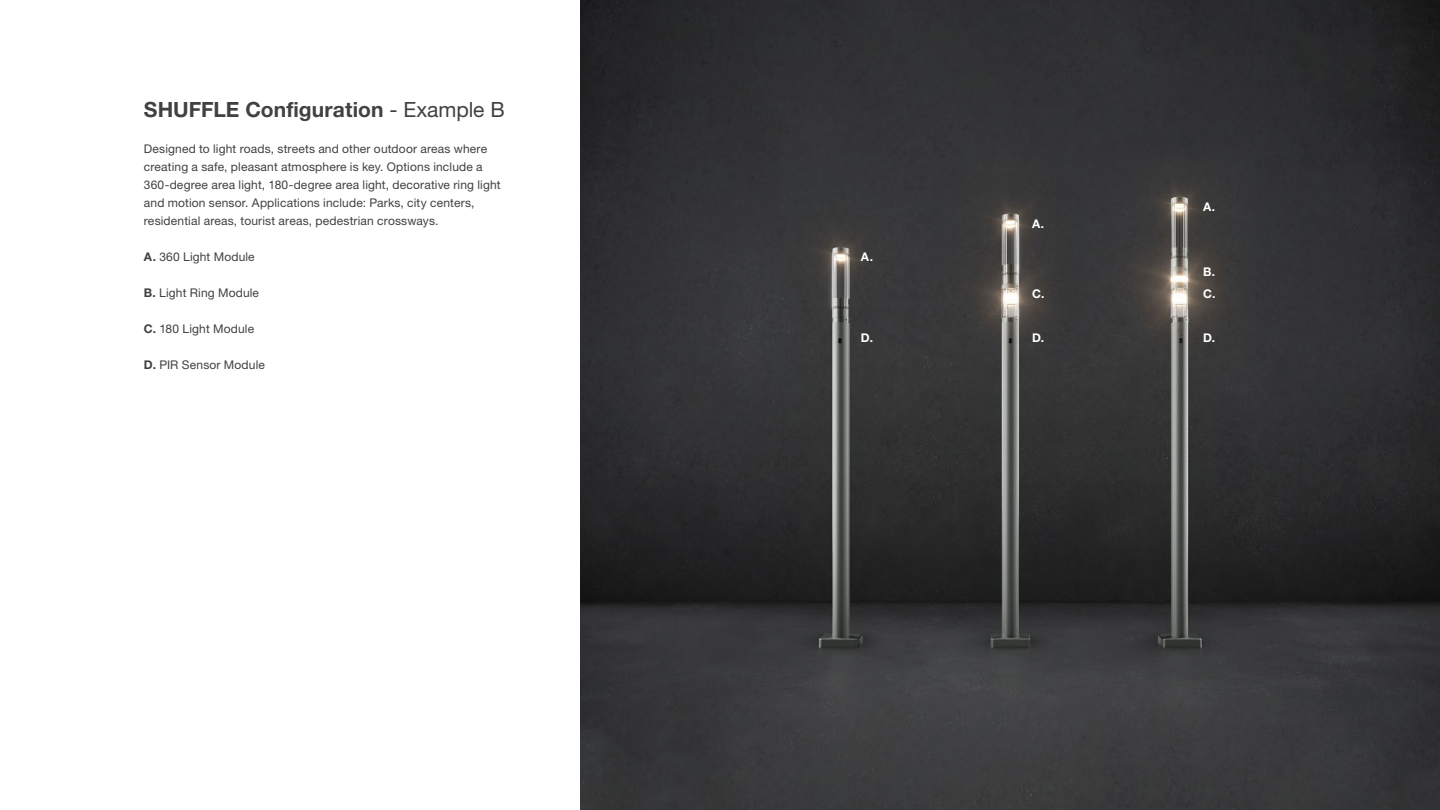
<style>
.page{position:relative;width:1440px;height:810px;background:#fff}
.page>*{position:absolute;margin:0;border:0;box-sizing:border-box;transform-origin:0 0}
.t1{font:700 21px "Helvetica Neue LT Pro";letter-spacing:.005em;color:#414042}
.t2{font:12px/18px "Helvetica Neue LT Pro";letter-spacing:.015em;color:#414042}
.t3{font:700 12px "Helvetica Neue LT Pro";color:#fff}
.s1{font-weight:400}
.s2{font-weight:700}
</style>
<div class="page">
<img style="left:580px;top:0;width:860px;height:810px">
<h1 class="t1" style="left:144px;top:97px;width:362px">SHUFFLE Configuration <span class="s1">- Example B</span></h1>
<p class="t2" style="left:144px;top:139px;width:358px">Designed to light roads, streets and other outdoor areas where creating a safe, pleasant atmosphere is key. Options include a 360-degree area light, 180-degree area light, decorative ring light and motion sensor. Applications include: Parks, city centers, residential areas, tourist areas, pedestrian crossways.</p>
<p class="t2" style="left:144px;top:247px;width:112px"><span class="s2">A.</span> 360 Light Module</p>
<p class="t2" style="left:144px;top:283px;width:117px"><span class="s2">B.</span> Light Ring Module</p>
<p class="t2" style="left:144px;top:319px;width:112px"><span class="s2">C.</span> 180 Light Module</p>
<p class="t2" style="left:144px;top:355px;width:123px"><span class="s2">D.</span> PIR Sensor Module</p>
<p class="t3" style="left:861px;top:249px;width:14px">A.</p>
<p class="t3" style="left:861px;top:330px;width:14px">D.</p>
<p class="t3" style="left:1032px;top:216px;width:14px">A.</p>
<p class="t3" style="left:1032px;top:286px;width:14px">C.</p>
<p class="t3" style="left:1032px;top:330px;width:14px">D.</p>
<p class="t3" style="left:1203px;top:199px;width:14px">A.</p>
<p class="t3" style="left:1203px;top:264px;width:14px">B.</p>
<p class="t3" style="left:1203px;top:286px;width:14px">C.</p>
<p class="t3" style="left:1203px;top:330px;width:14px">D.</p>
</div>
